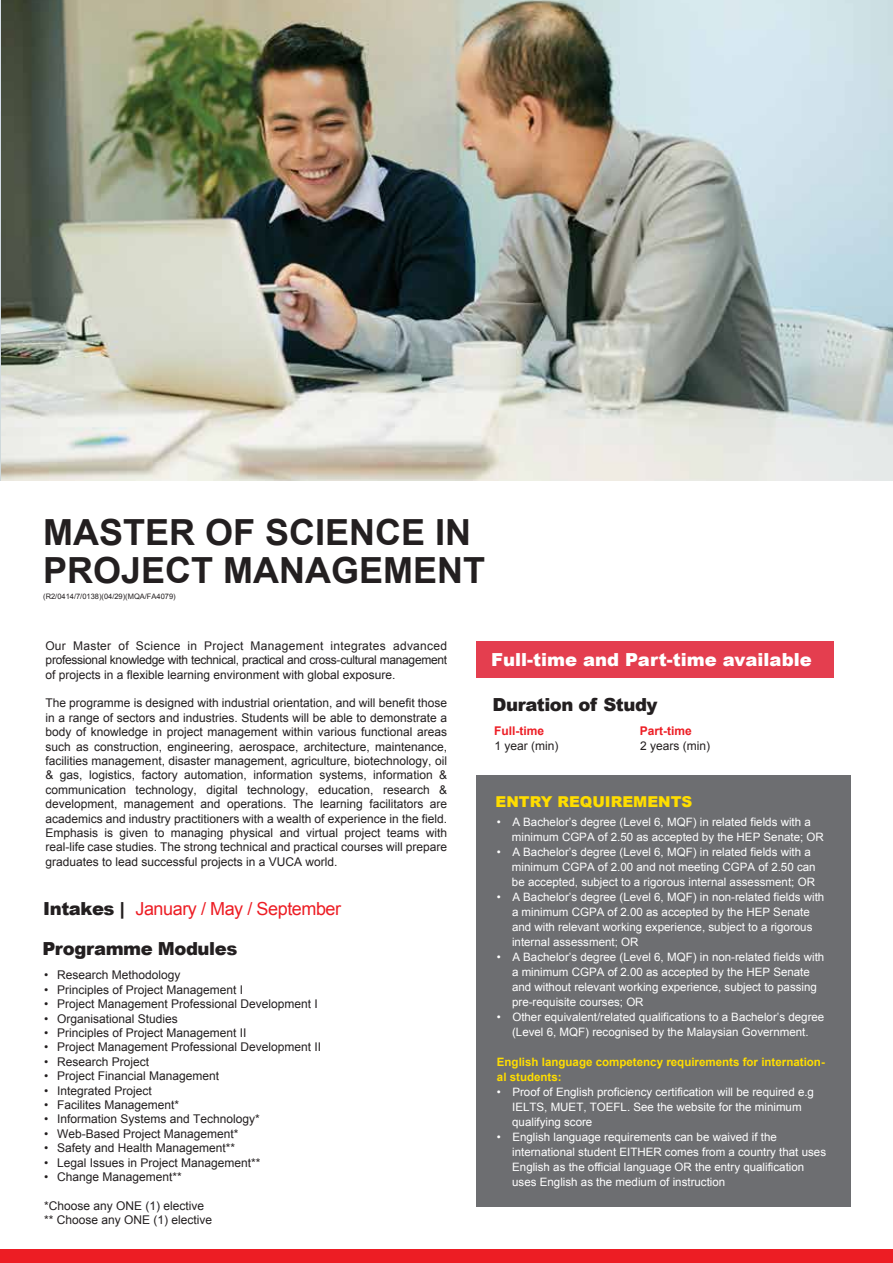
<style>
.page{position:relative;width:893px;height:1263px;background:#fff}
.page>*{position:absolute;margin:0;border:0;box-sizing:border-box;transform-origin:0 0}
.t1{font:700 36px/37.5px "Arial";color:#231f20}
.t2{font:900 18px "Arial";letter-spacing:-.025em;color:#231f20}
.t3{font:900 18px "Arial";color:#fff}
.t4{font:18px "Arial";letter-spacing:-.025em;color:#ed1d24}
.t5{font:900 15px "Arial";color:#fd0}
.t6{font:12px/14.4px "Arial";color:#231f20;text-align:justify}
.t7{font:700 12px "Arial";color:#ed1d24}
.t8{font:11.55px/15px "Arial";color:#fff}
.t9{font:700 11.55px/15px "Arial";color:#fd0}
.t10{font:7.5px "Arial";color:#231f20}
.s1{font-weight:900;color:#231f20}
</style>
<div class="page">
<div style="left:0;top:1249px;width:893px;height:14px;background:#ed1d24"></div>
<img style="left:0;top:0;width:893px;height:481px">
<div style="left:476px;top:641px;width:357px;height:36px;background:#e43e4f"></div>
<div style="left:476px;top:775px;width:375px;height:431px;background:#6d6e71"></div>
<h1 class="t1" style="left:43px;top:515px;width:444px">MASTER OF SCIENCE IN<br>PROJECT MANAGEMENT</h1>
<p class="t10" style="left:43px;top:591px;width:134px">(R2/0414/7/0138)(04/29)(MQA/FA4079)</p>
<p class="t6" style="left:45px;top:638px;width:403px">Our Master of Science in Project Management integrates advanced professional knowledge with technical, practical and cross-cultural management of projects in a flexible learning environment with global exposure.</p>
<p class="t6" style="left:45px;top:696px;width:403px">The programme is designed with industrial orientation, and will benefit those in a range of sectors and industries. Students will be able to demonstrate a body of knowledge in project management within various functional areas such as construction, engineering, aerospace, architecture, maintenance, facilities management, disaster management, agriculture, biotechnology, oil &amp; gas, logistics, factory automation, information systems, information &amp; communication technology, digital technology, education, research &amp; development, management and operations. The learning facilitators are academics and industry practitioners with a wealth of experience in the field.<br>Emphasis is given to managing physical and virtual project teams with real-life case studies. The strong technical and practical courses will prepare graduates to lead successful projects in a VUCA world.</p>
<h2 class="t4" style="left:43px;top:897px;width:299px"><span class="s1">Intakes |</span> January / May / September</h2>
<h2 class="t2" style="left:42px;top:935px;width:196px">Programme Modules</h2>
<p class="t6" style="left:44px;top:968px;width:138px">• Research Methodology</p>
<p class="t6" style="left:44px;top:982px;width:201px">• Principles of Project Management I</p>
<p class="t6" style="left:44px;top:997px;width:275px">• Project Management Professional Development I</p>
<p class="t6" style="left:44px;top:1011px;width:135px">• Organisational Studies</p>
<p class="t6" style="left:44px;top:1026px;width:204px">• Principles of Project Management II</p>
<p class="t6" style="left:44px;top:1040px;width:279px">• Project Management Professional Development II</p>
<p class="t6" style="left:44px;top:1054px;width:107px">• Research Project</p>
<p class="t6" style="left:44px;top:1069px;width:177px">• Project Financial Management</p>
<p class="t6" style="left:44px;top:1083px;width:109px">• Integrated Project</p>
<p class="t6" style="left:44px;top:1098px;width:137px">• Facilites Management*</p>
<p class="t6" style="left:44px;top:1112px;width:217px">• Information Systems and Technology*</p>
<p class="t6" style="left:44px;top:1126px;width:196px">• Web-Based Project Management*</p>
<p class="t6" style="left:44px;top:1141px;width:193px">• Safety and Health Management**</p>
<p class="t6" style="left:44px;top:1155px;width:218px">• Legal Issues in Project Management**</p>
<p class="t6" style="left:44px;top:1170px;width:139px">• Change Management**</p>
<p class="t6" style="left:44px;top:1198px;width:170px">*Choose any ONE (1) elective ** Choose any ONE (1) elective</p>
<h2 class="t3" style="left:491px;top:647px;width:322px">Full-time and Part-time available</h2>
<h2 class="t2" style="left:493px;top:691px;width:167px">Duration of Study</h2>
<p class="t7" style="left:494px;top:723px;width:52px">Full-time</p>
<p class="t6" style="left:494px;top:738px;width:66px">1 year (min)</p>
<p class="t7" style="left:640px;top:723px;width:54px">Part-time</p>
<p class="t6" style="left:640px;top:738px;width:72px">2 years (min)</p>
<p class="t5" style="left:496px;top:790px;width:198px">ENTRY REQUIREMENTS</p>
<p class="t8" style="left:512px;top:815px;width:313px;text-indent:-15px">• A Bachelor’s degree (Level 6, MQF) in related fields with a minimum CGPA of 2.50 as accepted by the HEP Senate; OR</p>
<p class="t8" style="left:512px;top:845px;width:305px;text-indent:-15px">• A Bachelor’s degree (Level 6, MQF) in related fields with a minimum CGPA of 2.00 and not meeting CGPA of 2.50 can be accepted, subject to a rigorous internal assessment; OR</p>
<p class="t8" style="left:512px;top:890px;width:314px;text-indent:-15px">• A Bachelor’s degree (Level 6, MQF) in non-related fields with a minimum CGPA of 2.00 as accepted by the HEP Senate and with relevant working experience, subject to a rigorous internal assessment; OR</p>
<p class="t8" style="left:512px;top:950px;width:314px;text-indent:-15px">• A Bachelor’s degree (Level 6, MQF) in non-related fields with a minimum CGPA of 2.00 as accepted by the HEP Senate and without relevant working experience, subject to passing pre-requisite courses; OR</p>
<p class="t8" style="left:497px;top:1010px;width:329px;text-align:center">• Other equivalent/related qualifications to a Bachelor’s degree (Level 6, MQF) recognised by the Malaysian Government.</p>
<p class="t9" style="left:497px;top:1055px;width:329px">English language competency requirements for internation&shy;al students:</p>
<p class="t8" style="left:512px;top:1085px;width:303px;text-indent:-15px">• Proof of English proficiency certification will be required e.g<br>IELTS, MUET, TOEFL. See the website for the minimum qualifying score</p>
<p class="t8" style="left:512px;top:1130px;width:315px;text-indent:-15px">• English language requirements can be waived if the international student EITHER comes from a country that uses English as the official language OR the entry qualification uses English as the medium of instruction</p>
</div>
